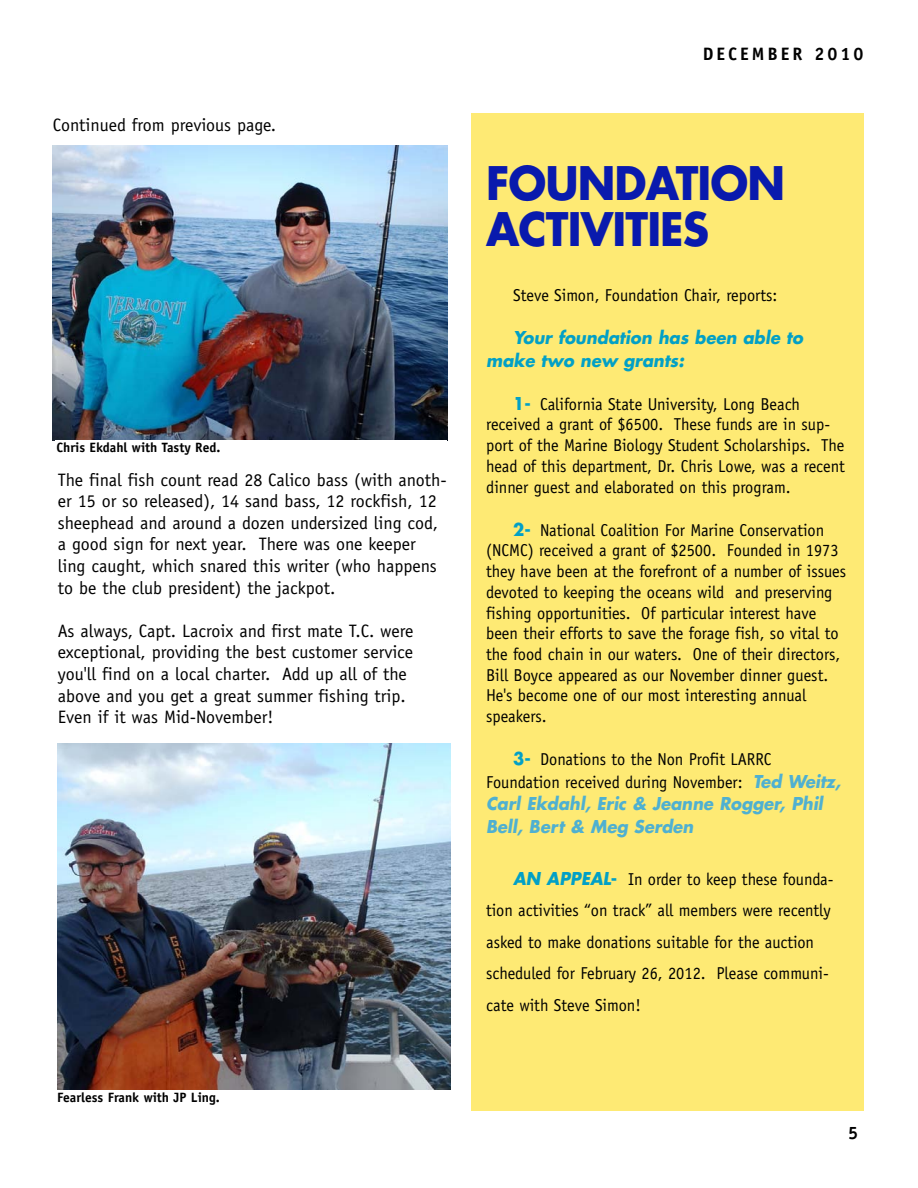
<style>
.page{position:relative;width:918px;height:1188px;background:#fff}
.page>*{position:absolute;margin:0;border:0;box-sizing:border-box;transform-origin:0 0}
.t1{font:700 45px/46.5px "Futura";letter-spacing:-.02em;color:#091aad;scale:.95 1}
.t2{font:18px/21.6px "Officina Sans";color:#000}
.t3{font:700 18px "Officina Sans";letter-spacing:.165em;color:#000}
.t4{font:17.25px/20.7px "Officina Sans";color:#000;scale:.95 1}
.t5{font:italic 700 17.25px/22.5px "Futura";color:#4fb0d1;scale:.95 1}
.t6{font:italic 700 17.25px/22.5px "Futura";color:#02a0c6;scale:.95 1}
.t7{font:700 13.5px "Officina Sans";color:#000}
.s1{font-family:"Futura";font-weight:700;color:#02a0c6}
.s2{font-family:"Futura";font-weight:700;font-style:italic;color:#4fb0d1}
.s3{font-family:"Futura";font-weight:700;font-style:italic;color:#02a0c6}
</style>
<div class="page">
<img style="left:58px;top:743px;width:392px;height:347px">
<img style="left:53px;top:145px;width:395px;height:296px">
<div style="left:471px;top:114px;width:393px;height:997px;background:#feea74"></div>
<p class="t2" style="left:53px;top:115px;width:225px">Continued from previous page.</p>
<p class="t7" style="left:56px;top:443px;width:166px">Chris Ekdahl with Tasty Red.</p>
<p class="t2" style="left:58px;top:470px;width:390px">The final fish count read 28 Calico bass (with anoth&shy;er 15 or so released), 14 sand bass, 12 rockfish, 12 sheephead and around a dozen undersized ling cod, a good sign for next year. There was one keeper ling caught, which snared this writer (who happens to be the club president) the jackpot.</p>
<p class="t2" style="left:58px;top:621px;width:357px">As always, Capt. Lacroix and first mate T.C. were exceptional, providing the best customer service you'll find on a local charter. Add up all of the above and you get a great summer fishing trip.<br>Even if it was Mid-November!</p>
<p class="t7" style="left:57px;top:1092px;width:164px">Fearless Frank with JP Ling.</p>
<p class="t3" style="left:703px;top:47px;width:162px">DECEMBER 2010</p>
<h1 class="t1" style="left:486px;top:164px;width:316px">FOUNDATION<br>ACTIVITIES</h1>
<p class="t4" style="left:513px;top:286px;width:280px">Steve Simon, Foundation Chair, reports:</p>
<p class="t6" style="left:486px;top:328px;width:335px;text-indent:27px">Your foundation has been able to make two new grants:</p>
<p class="t4" style="left:486px;top:395px;width:379px;text-indent:27px"><span class="s1">1-</span> California State University, Long Beach received a grant of $6500. These funds are in sup&shy;port of the Marine Biology Student Scholarships. The head of this department, Dr. Chris Lowe, was a recent dinner guest and elaborated on this program.</p>
<p class="t4" style="left:486px;top:521px;width:381px;text-indent:27px"><span class="s1">2-</span> National Coalition For Marine Conservation (NCMC) received a grant of $2500. Founded in 1973 they have been at the forefront of a number of issues devoted to keeping the oceans wild and preserving fishing opportunities. Of particular interest have been their efforts to save the forage fish, so vital to the food chain in our waters. One of their directors, Bill Boyce appeared as our November dinner guest.<br>He's become one of our most interesting annual speakers.</p>
<p class="t4" style="left:486px;top:750px;width:375px;line-height:22.5px;text-indent:27px"><span class="s1">3-</span> Donations to the Non Profit LARRC<br>Foundation received during November: <span class="s2">Ted Weitz,</span></p>
<p class="t5" style="left:486px;top:794px;width:356px">Carl Ekdahl, Eric &amp; Jeanne Rogger, Phil<br>Bell, Bert &amp; Meg Serden</p>
<p class="t4" style="left:486px;top:865px;width:367px;line-height:31.5px;text-indent:27px"><span class="s3">AN APPEAL</span><span class="s1">-</span> In order to keep these founda&shy;tion activities “on track” all members were recently asked to make donations suitable for the auction scheduled for February 26, 2012. Please communi&shy;cate with Steve Simon!</p>
<p class="t3" style="left:848px;top:1126px;width:12px">5</p>
</div>
